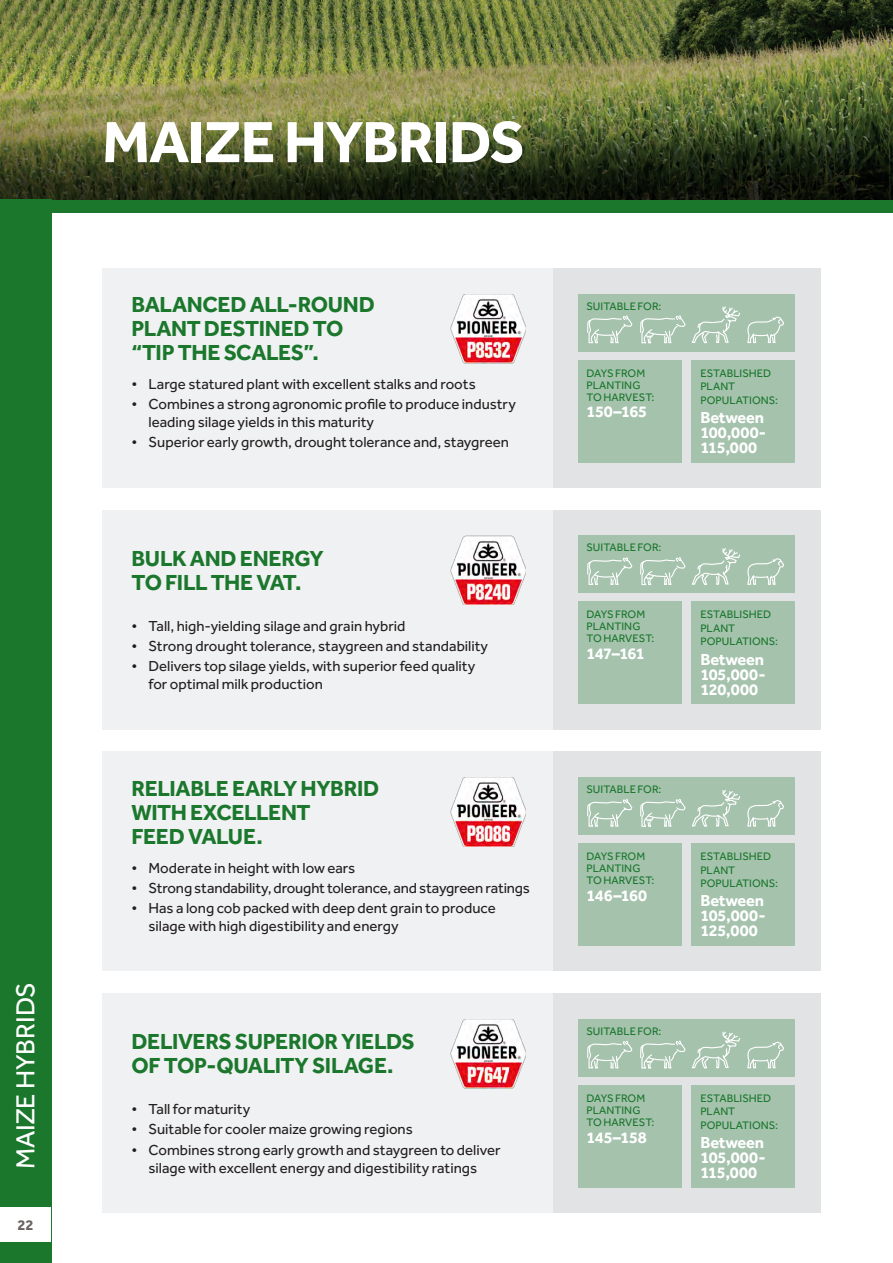
<style>
.page{position:relative;width:893px;height:1263px;background:#fff}
.page>*{position:absolute;margin:0;border:0;box-sizing:border-box;transform-origin:0 0}
.t1{font:700 60px "Effra";letter-spacing:-.02em;color:#fff}
.t2{font:27px "Effra";letter-spacing:-.005em;color:#fff}
.t3{font:700 22.5px/24px "Effra";letter-spacing:-.02em;color:#1a772c}
.t4{font:700 16.5px/15px "Effra";letter-spacing:-.015em;color:#fff;text-align:justify}
.t5{font:15px/18px "Effra";color:#231f20}
.t6{font:700 15px "Effra";color:#696362}
.t7{font:11.25px/13.5px "Effra";color:#1a772c}
</style>
<div class="page">
<div style="left:102px;top:993px;width:719px;height:220px;background:#f0f1f2"></div>
<img style="left:451px;top:1019px;width:75px;height:69px">
<div style="left:102px;top:752px;width:719px;height:219px;background:#f0f1f2"></div>
<img style="left:451px;top:777px;width:75px;height:69px">
<div style="left:102px;top:510px;width:719px;height:219px;background:#f0f1f2"></div>
<img style="left:451px;top:536px;width:75px;height:69px">
<div style="left:102px;top:268px;width:719px;height:220px;background:#f0f1f2"></div>
<img style="left:451px;top:294px;width:75px;height:69px">
<div style="left:0;top:200px;width:893px;height:13px;background:#1a772c"></div>
<img style="left:0;top:0;width:893px;height:83px">
<svg style="left:0;top:83px;width:893px;height:117px"></svg>
<div style="left:0;top:200px;width:51px;height:1063px;background:#1a772c"></div>
<div style="left:553px;top:268px;width:268px;height:220px;background:#e1e3e5"></div>
<div style="left:553px;top:510px;width:268px;height:219px;background:#e1e3e5"></div>
<div style="left:553px;top:752px;width:268px;height:219px;background:#e1e3e5"></div>
<div style="left:553px;top:993px;width:268px;height:220px;background:#e1e3e5"></div>
<div style="left:578px;top:294px;width:217px;height:57px;background:#a5c2ad"></div>
<div style="left:578px;top:536px;width:217px;height:57px;background:#a5c2ad"></div>
<div style="left:578px;top:777px;width:217px;height:58px;background:#a5c2ad"></div>
<div style="left:578px;top:1019px;width:217px;height:58px;background:#a5c2ad"></div>
<div style="left:578px;top:360px;width:104px;height:102px;background:#a5c2ad"></div>
<div style="left:578px;top:602px;width:104px;height:102px;background:#a5c2ad"></div>
<div style="left:578px;top:843px;width:104px;height:102px;background:#a5c2ad"></div>
<div style="left:578px;top:1085px;width:104px;height:102px;background:#a5c2ad"></div>
<div style="left:691px;top:360px;width:104px;height:102px;background:#a5c2ad"></div>
<div style="left:691px;top:602px;width:104px;height:102px;background:#a5c2ad"></div>
<div style="left:691px;top:843px;width:104px;height:102px;background:#a5c2ad"></div>
<div style="left:691px;top:1085px;width:104px;height:102px;background:#a5c2ad"></div>
<svg style="left:587px;top:306px;width:197px;height:38px"></svg>
<svg style="left:587px;top:548px;width:197px;height:37px"></svg>
<svg style="left:587px;top:790px;width:197px;height:37px"></svg>
<svg style="left:587px;top:1031px;width:197px;height:38px"></svg>
<div style="left:0;top:1208px;width:51px;height:34px;background:#fff"></div>
<p class="t2" style="left:10px;top:1169px;width:189px;rotate:-90deg">MAIZE HYBRIDS</p>
<p class="t6" style="left:17px;top:1215px;width:18px">22</p>
<p class="t1" style="left:102px;top:106px;width:425px">MAIZE HYBRIDS</p>
<p class="t3" style="left:132px;top:292px;width:245px">BALANCED ALL-ROUND<br>PLANT DESTINED TO “TIP THE SCALES”.</p>
<p class="t5" style="left:132px;top:375px;width:346px">• Large statured plant with excellent stalks and roots</p>
<p class="t5" style="left:149px;top:395px;width:369px;text-indent:-17px">• Combines a strong agronomic profile to produce industry leading silage yields in this maturity</p>
<p class="t5" style="left:132px;top:433px;width:379px">• Superior early growth, drought tolerance and, staygreen</p>
<p class="t3" style="left:132px;top:546px;width:194px">BULK AND ENERGY<br>TO FILL THE VAT.</p>
<p class="t5" style="left:132px;top:617px;width:275px">• Tall, high-yielding silage and grain hybrid</p>
<p class="t5" style="left:132px;top:637px;width:358px">• Strong drought tolerance, staygreen and standability</p>
<p class="t5" style="left:149px;top:657px;width:328px;text-indent:-17px">• Delivers top silage yields, with superior feed quality for optimal milk production</p>
<p class="t3" style="left:132px;top:775px;width:249px">RELIABLE EARLY HYBRID<br>WITH EXCELLENT<br>FEED VALUE.</p>
<p class="t5" style="left:132px;top:858px;width:225px">• Moderate in height with low ears</p>
<p class="t5" style="left:132px;top:878px;width:400px">• Strong standability, drought tolerance, and staygreen ratings</p>
<p class="t5" style="left:149px;top:898px;width:349px;text-indent:-17px">• Has a long cob packed with deep dent grain to produce silage with high digestibility and energy</p>
<p class="t3" style="left:132px;top:1029px;width:285px">DELIVERS SUPERIOR YIELDS<br>OF TOP-QUALITY SILAGE.</p>
<p class="t5" style="left:132px;top:1100px;width:120px">• Tall for maturity</p>
<p class="t5" style="left:132px;top:1120px;width:283px">• Suitable for cooler maize growing regions</p>
<p class="t5" style="left:132px;top:1140px;width:371px;text-align:center">• Combines strong early growth and staygreen to deliver silage with excellent energy and digestibility ratings</p>
<p class="t7" style="left:586px;top:299px;width:77px">SUITABLE FOR:</p>
<p class="t7" style="left:586px;top:367px;width:69px;line-height:12px">DAYS FROM<br>PLANTING<br>TO HARVEST:</p>
<p class="t4" style="left:586px;top:404px;width:62px">150–165</p>
<p class="t7" style="left:586px;top:541px;width:77px">SUITABLE FOR:</p>
<p class="t7" style="left:586px;top:608px;width:69px;line-height:12px">DAYS FROM<br>PLANTING<br>TO HARVEST:</p>
<p class="t4" style="left:586px;top:646px;width:60px">147–161</p>
<p class="t7" style="left:586px;top:782px;width:77px">SUITABLE FOR:</p>
<p class="t7" style="left:586px;top:850px;width:69px;line-height:12px">DAYS FROM<br>PLANTING<br>TO HARVEST:</p>
<p class="t4" style="left:586px;top:887px;width:62px">146–160</p>
<p class="t7" style="left:586px;top:1024px;width:77px">SUITABLE FOR:</p>
<p class="t7" style="left:586px;top:1092px;width:69px;line-height:12px">DAYS FROM<br>PLANTING<br>TO HARVEST:</p>
<p class="t4" style="left:586px;top:1129px;width:62px">145–158</p>
<p class="t7" style="left:700px;top:366px;width:79px">ESTABLISHED<br>PLANT<br>POPULATIONS:</p>
<p class="t4" style="left:700px;top:409px;width:67px;text-align:left">Between<br>100,000-<br>115,000</p>
<p class="t7" style="left:700px;top:608px;width:79px">ESTABLISHED<br>PLANT<br>POPULATIONS:</p>
<p class="t4" style="left:700px;top:651px;width:67px">Between 105,000- 120,000</p>
<p class="t7" style="left:700px;top:849px;width:79px">ESTABLISHED<br>PLANT<br>POPULATIONS:</p>
<p class="t4" style="left:700px;top:893px;width:67px">Between 105,000- 125,000</p>
<p class="t7" style="left:700px;top:1091px;width:79px">ESTABLISHED<br>PLANT<br>POPULATIONS:</p>
<p class="t4" style="left:700px;top:1135px;width:67px">Between 105,000- 115,000</p>
</div>
